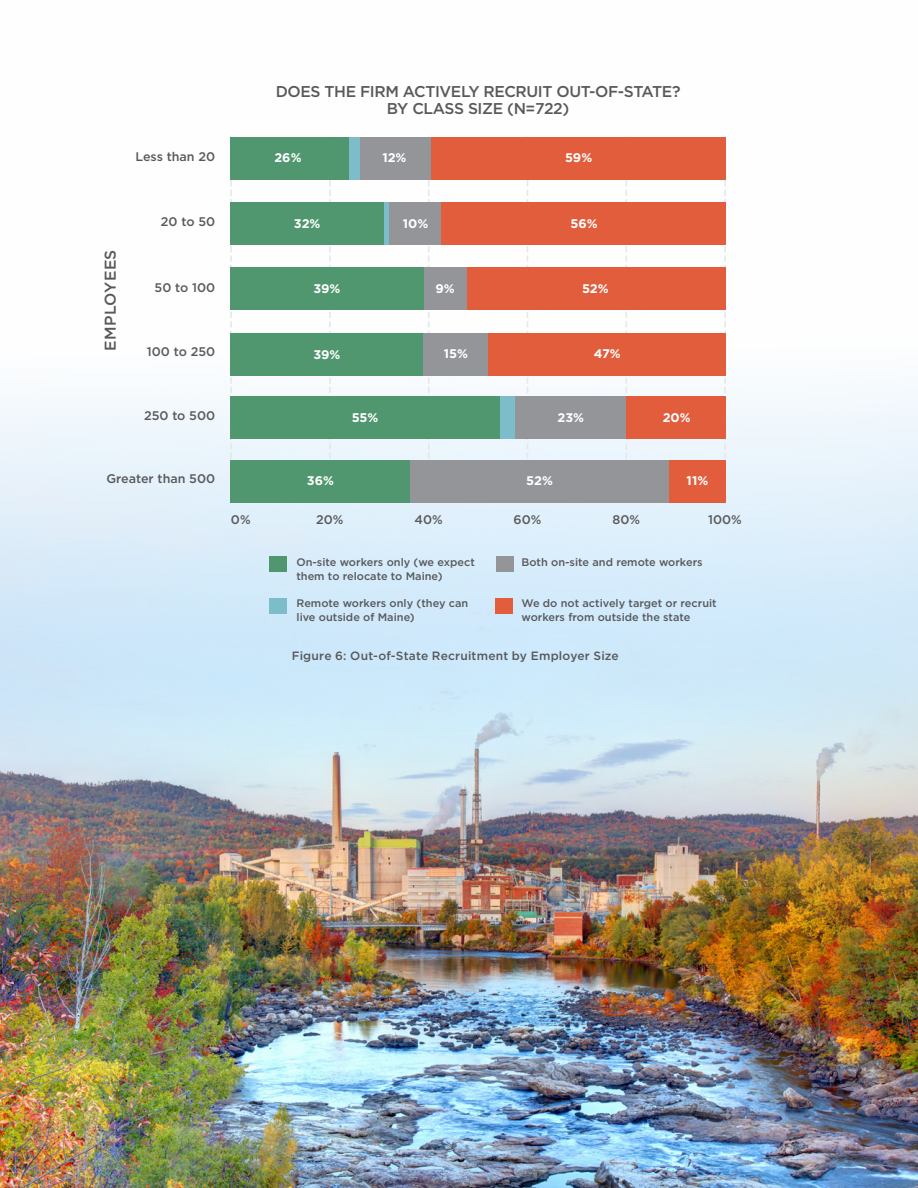
<style>
.page{position:relative;width:918px;height:1188px;background:#fff}
.page>*{position:absolute;margin:0;border:0;box-sizing:border-box;transform-origin:0 0}
.t1{font:500 15.6px/17.2px "Gotham";letter-spacing:-.025em;color:#58595b;text-align:center}
.t2{font:500 15.6px "Gotham";letter-spacing:.025em;color:#58595b}
.t3{font:500 12.45px "Gotham";color:#58595b}
.t4{font:700 12.45px "Gotham";color:#fff}
.t5{font:500 12px "Gotham";letter-spacing:.015em;color:#58595b}
.t6{font:500 10.95px/14.1px "Gotham";color:#58595b}
</style>
<div class="page">
<img style="left:0;top:136px;width:918px;height:1052px">
<svg style="left:230px;top:179px;width:2px;height:281px"></svg>
<svg style="left:329px;top:179px;width:2px;height:281px"></svg>
<svg style="left:428px;top:179px;width:2px;height:281px"></svg>
<svg style="left:527px;top:179px;width:1px;height:281px"></svg>
<svg style="left:626px;top:179px;width:1px;height:281px"></svg>
<svg style="left:724px;top:179px;width:2px;height:281px"></svg>
<div style="left:269px;top:556px;width:18px;height:16px;background:#509770"></div>
<div style="left:269px;top:598px;width:17px;height:16px;background:#7cbdc9"></div>
<div style="left:495px;top:598px;width:17px;height:16px;background:#e15d3c"></div>
<div style="left:496px;top:556px;width:17px;height:16px;background:#939598"></div>
<div style="left:230px;top:137px;width:119px;height:42px;background:#509770"></div>
<div style="left:349px;top:137px;width:11px;height:42px;background:#7cbdc9"></div>
<div style="left:360px;top:137px;width:72px;height:42px;background:#939598"></div>
<div style="left:432px;top:137px;width:294px;height:42px;background:#e15d3c"></div>
<div style="left:230px;top:202px;width:154px;height:43px;background:#509770"></div>
<div style="left:384px;top:202px;width:5px;height:43px;background:#7cbdc9"></div>
<div style="left:441px;top:202px;width:285px;height:43px;background:#e15d3c"></div>
<div style="left:389px;top:202px;width:52px;height:43px;background:#939598"></div>
<div style="left:230px;top:267px;width:194px;height:43px;background:#509770"></div>
<div style="left:466px;top:267px;width:260px;height:43px;background:#e15d3c"></div>
<div style="left:424px;top:267px;width:43px;height:43px;background:#939598"></div>
<div style="left:230px;top:333px;width:194px;height:43px;background:#509770"></div>
<div style="left:488px;top:333px;width:238px;height:43px;background:#e15d3c"></div>
<div style="left:424px;top:333px;width:64px;height:43px;background:#939598"></div>
<div style="left:230px;top:396px;width:270px;height:43px;background:#509770"></div>
<div style="left:500px;top:396px;width:16px;height:43px;background:#7cbdc9"></div>
<div style="left:626px;top:396px;width:100px;height:43px;background:#e15d3c"></div>
<div style="left:516px;top:396px;width:110px;height:43px;background:#939598"></div>
<div style="left:230px;top:460px;width:181px;height:43px;background:#509770"></div>
<div style="left:669px;top:460px;width:57px;height:43px;background:#e15d3c"></div>
<div style="left:411px;top:460px;width:258px;height:43px;background:#939598"></div>
<p class="t3" style="left:135px;top:148px;width:81px">Less than 20</p>
<h1 class="t1" style="left:276px;top:82px;width:406px">DOES THE FIRM ACTIVELY RECRUIT OUT-OF-STATE?<br>BY CLASS SIZE (N=722)</h1>
<p class="t4" style="left:274px;top:150px;width:29px">26%</p>
<p class="t4" style="left:382px;top:150px;width:26px">12%</p>
<p class="t4" style="left:565px;top:150px;width:29px">59%</p>
<h1 class="t2" style="left:100px;top:351px;width:103px;rotate:-90deg">EMPLOYEES</h1>
<p class="t3" style="left:161px;top:214px;width:56px">20 to 50</p>
<p class="t3" style="left:155px;top:279px;width:62px">50 to 100</p>
<p class="t3" style="left:147px;top:344px;width:70px">100 to 250</p>
<p class="t4" style="left:294px;top:215px;width:28px">32%</p>
<p class="t4" style="left:403px;top:215px;width:27px">10%</p>
<p class="t4" style="left:313px;top:280px;width:29px">39%</p>
<p class="t4" style="left:435px;top:280px;width:21px">9%</p>
<p class="t4" style="left:313px;top:346px;width:29px">39%</p>
<p class="t4" style="left:444px;top:346px;width:26px">15%</p>
<p class="t4" style="left:571px;top:215px;width:29px">56%</p>
<p class="t4" style="left:582px;top:280px;width:28px">52%</p>
<p class="t4" style="left:594px;top:346px;width:29px">47%</p>
<p class="t3" style="left:144px;top:407px;width:73px">250 to 500</p>
<p class="t4" style="left:352px;top:409px;width:28px">55%</p>
<p class="t4" style="left:558px;top:409px;width:28px">23%</p>
<p class="t4" style="left:663px;top:409px;width:30px">20%</p>
<p class="t3" style="left:107px;top:471px;width:110px">Greater than 500</p>
<p class="t4" style="left:307px;top:473px;width:29px">36%</p>
<p class="t4" style="left:526px;top:473px;width:28px">52%</p>
<p class="t4" style="left:687px;top:473px;width:23px">11%</p>
<p class="t3" style="left:231px;top:512px;width:21px">0%</p>
<p class="t3" style="left:316px;top:512px;width:29px">20%</p>
<p class="t3" style="left:415px;top:512px;width:30px">40%</p>
<p class="t3" style="left:514px;top:512px;width:29px">60%</p>
<p class="t3" style="left:613px;top:512px;width:29px">80%</p>
<p class="t3" style="left:708px;top:512px;width:35px">100%</p>
<p class="t6" style="left:296px;top:554px;width:180px">On-site workers only (we expect them to relocate to Maine)</p>
<p class="t6" style="left:297px;top:596px;width:173px">Remote workers only (they can live outside of Maine)</p>
<p class="t6" style="left:522px;top:554px;width:183px">Both on-site and remote workers</p>
<p class="t6" style="left:522px;top:596px;width:197px">We do not actively target or recruit workers from outside the state</p>
<p class="t5" style="left:292px;top:648px;width:328px">Figure 6: Out-of-State Recruitment by Employer Size</p>
</div>
